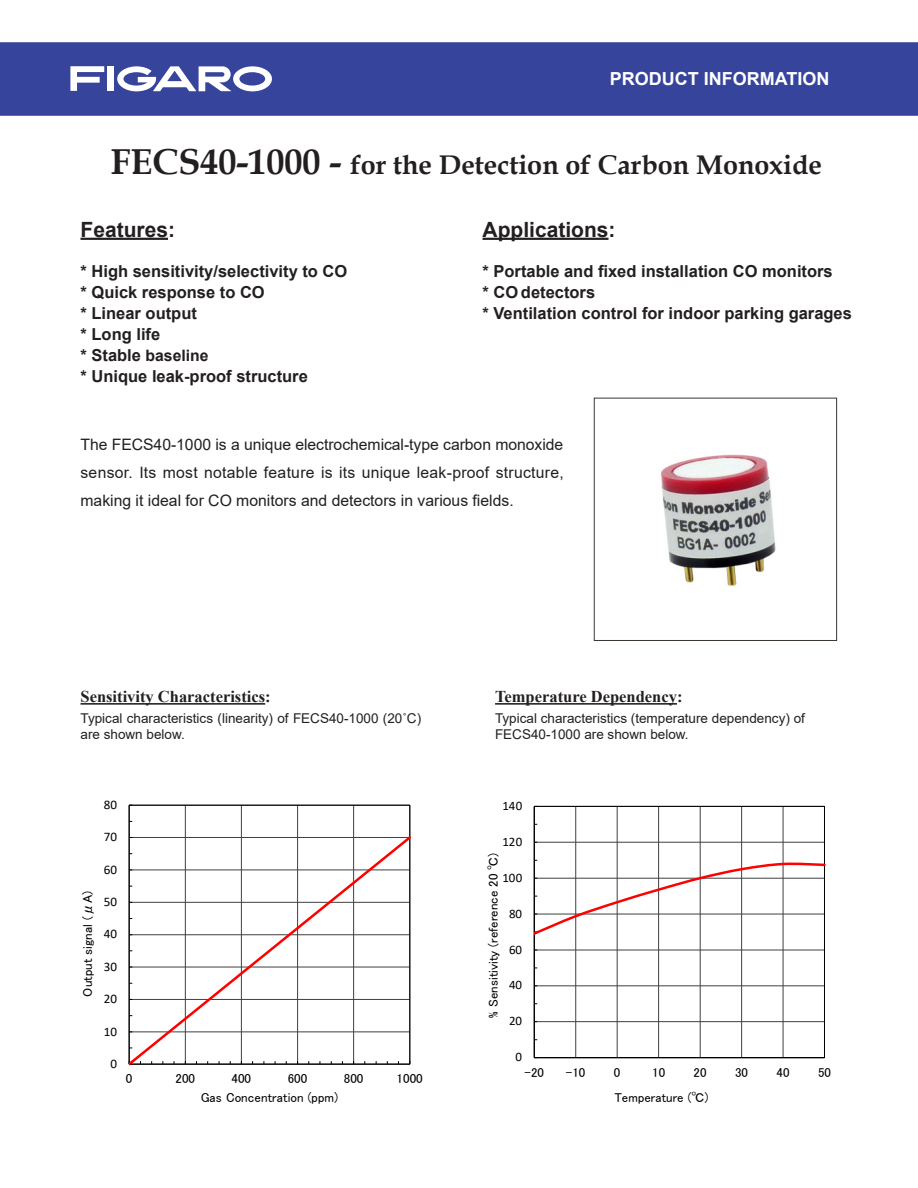
<style>
.page{position:relative;width:918px;height:1188px;background:#fff}
.page>*{position:absolute;margin:0;border:0;box-sizing:border-box;transform-origin:0 0}
.t1{font:700 27px "Book Antiqua";color:#231f20}
.t2{font:700 21px "Arial";color:#231f20}
.t3{font:700 18px "Arial";color:#fff}
.t4{font:700 16.5px "Arial";color:#231f20}
.t5{font:700 16.5px "Times New Roman";color:#231f20}
.t6{font:15.75px/27.6px "Arial";color:#231f20;text-align:justify}
.t7{font:700 15.75px "Arial";color:#231f20}
.t8{font:13.5px/15.8px "Arial";color:#231f20}
.t9{font:13.05px "MS P Gothic";letter-spacing:.005em;color:#000}
.t10{font:13.05px "Calibri";color:#000}
.t11{font:12.9px "MS P Gothic";letter-spacing:.005em;color:#000}
.t12{font:12.9px "Calibri";color:#000}
.s1{font-size:36px}
.s2{font-size:16.5px}
</style>
<div class="page">
<div style="left:0;top:42px;width:918px;height:74px;background:#36449c;border:2px solid #36449c"></div>
<div style="left:108px;top:66px;width:6px;height:25px;background:#fff"></div>
<svg style="left:70px;top:66px;width:34px;height:25px"></svg>
<svg style="left:117px;top:66px;width:155px;height:25px"></svg>
<hr style="left:81px;top:238px;width:87px;height:2px;background:#231f20">
<hr style="left:483px;top:238px;width:126px;height:2px;background:#231f20">
<hr style="left:81px;top:703px;width:184px;height:2px;background:#231f20">
<hr style="left:495px;top:703px;width:182px;height:2px;background:#231f20">
<img style="left:660px;top:454px;width:116px;height:132px">
<div style="left:594px;top:398px;width:243px;height:243px;border:1px solid #3b3532"></div>
<hr style="left:185px;top:805px;width:1px;height:259px;background:#404040">
<hr style="left:241px;top:805px;width:1px;height:259px;background:#404040">
<hr style="left:297px;top:805px;width:1px;height:259px;background:#404040">
<hr style="left:353px;top:805px;width:1px;height:259px;background:#404040">
<hr style="left:410px;top:805px;width:1px;height:259px;background:#404040">
<hr style="left:129px;top:805px;width:1px;height:259px;background:#000">
<svg style="left:129px;top:834px;width:282px;height:231px"></svg>
<hr style="left:534px;top:1021px;width:290px;height:1px;background:#404040">
<hr style="left:534px;top:986px;width:290px;height:1px;background:#404040">
<hr style="left:534px;top:950px;width:290px;height:1px;background:#404040">
<hr style="left:534px;top:842px;width:290px;height:1px;background:#404040">
<hr style="left:575px;top:806px;width:1px;height:252px;background:#404040">
<hr style="left:617px;top:806px;width:1px;height:252px;background:#404040">
<hr style="left:658px;top:806px;width:1px;height:252px;background:#404040">
<hr style="left:700px;top:806px;width:1px;height:252px;background:#404040">
<hr style="left:741px;top:806px;width:1px;height:252px;background:#404040">
<hr style="left:783px;top:806px;width:1px;height:252px;background:#404040">
<hr style="left:534px;top:806px;width:1px;height:252px;background:#000">
<hr style="left:534px;top:1057px;width:290px;height:1px;background:#000">
<svg style="left:534px;top:860px;width:291px;height:77px"></svg>
<p class="t3" style="left:610px;top:66px;width:221px">PRODUCT INFORMATION</p>
<p class="t1" style="left:110px;top:146px;width:713px"><span class="s1">FECS40-1000 -</span> for the Detection of Carbon Monoxide</p>
<p class="t2" style="left:81px;top:214px;width:96px">Features:</p>
<p class="t4" style="left:81px;top:260px;width:268px">* High sensitivity/selectivity to CO</p>
<p class="t4" style="left:81px;top:281px;width:186px">* Quick response to CO</p>
<p class="t4" style="left:81px;top:302px;width:118px">* Linear output</p>
<p class="t4" style="left:81px;top:323px;width:81px">* Long life</p>
<p class="t7" style="left:81px;top:345px;width:130px"><span class="s2">* Stable</span> baseline</p>
<p class="t4" style="left:81px;top:365px;width:229px">* Unique leak-proof structure</p>
<p class="t2" style="left:483px;top:214px;width:135px">Applications:</p>
<p class="t4" style="left:483px;top:260px;width:352px">* Portable and fixed installation CO monitors</p>
<p class="t4" style="left:483px;top:281px;width:114px">* CO detectors</p>
<p class="t4" style="left:483px;top:302px;width:371px">* Ventilation control for indoor parking garages</p>
<p class="t6" style="left:81px;top:431px;width:485px">The FECS40-1000 is a unique electrochemical-type carbon monoxide sensor. Its most notable feature is its unique leak-proof structure, making it ideal for CO monitors and detectors in various fields.</p>
<p class="t5" style="left:81px;top:685px;width:192px">Sensitivity Characteristics:</p>
<p class="t8" style="left:81px;top:710px;width:342px">Typical characteristics (linearity) of FECS40-1000 (20˚C) are shown below.</p>
<p class="t8" style="left:495px;top:710px;width:311px">Typical characteristics (temperature dependency) of<br>FECS40-1000 are shown below.</p>
<p class="t5" style="left:495px;top:685px;width:189px">Temperature Dependency:</p>
<p class="t9" style="left:81px;top:997px;width:107px;rotate:-90deg">Output signal (μA)</p>
<p class="t10" style="left:104px;top:796px;width:15px">80</p>
<p class="t10" style="left:104px;top:828px;width:15px">70</p>
<p class="t10" style="left:104px;top:860px;width:15px">60</p>
<p class="t10" style="left:104px;top:893px;width:15px">50</p>
<p class="t10" style="left:104px;top:925px;width:15px">40</p>
<p class="t10" style="left:104px;top:957px;width:15px">30</p>
<p class="t10" style="left:104px;top:990px;width:15px">20</p>
<p class="t10" style="left:104px;top:1022px;width:15px">10</p>
<p class="t10" style="left:110px;top:1055px;width:8px">0</p>
<p class="t9" style="left:126px;top:1072px;width:8px">0</p>
<p class="t9" style="left:175px;top:1072px;width:21px">200</p>
<p class="t9" style="left:232px;top:1072px;width:21px">400</p>
<p class="t9" style="left:288px;top:1072px;width:21px">600</p>
<p class="t9" style="left:344px;top:1072px;width:21px">800</p>
<p class="t9" style="left:397px;top:1072px;width:28px">1000</p>
<p class="t9" style="left:201px;top:1091px;width:139px">Gas Concentration (ppm)</p>
<p class="t12" style="left:502px;top:797px;width:21px">140</p>
<p class="t12" style="left:502px;top:833px;width:21px">120</p>
<p class="t11" style="left:487px;top:1018px;width:166px;rotate:-90deg">% Sensitivity (reference 20 ℃)</p>
<p class="t12" style="left:502px;top:869px;width:21px">100</p>
<p class="t12" style="left:509px;top:904px;width:15px">80</p>
<p class="t12" style="left:509px;top:940px;width:15px">60</p>
<p class="t12" style="left:509px;top:976px;width:15px">40</p>
<p class="t12" style="left:509px;top:1012px;width:15px">20</p>
<p class="t12" style="left:516px;top:1048px;width:8px">0</p>
<p class="t11" style="left:524px;top:1066px;width:21px">-20</p>
<p class="t11" style="left:566px;top:1066px;width:21px">-10</p>
<p class="t11" style="left:614px;top:1066px;width:8px">0</p>
<p class="t11" style="left:652px;top:1066px;width:15px">10</p>
<p class="t11" style="left:694px;top:1066px;width:15px">20</p>
<p class="t11" style="left:735px;top:1066px;width:15px">30</p>
<p class="t11" style="left:777px;top:1066px;width:15px">40</p>
<p class="t11" style="left:818px;top:1066px;width:15px">50</p>
<p class="t11" style="left:614px;top:1091px;width:96px">Temperature (℃)</p>
</div>
